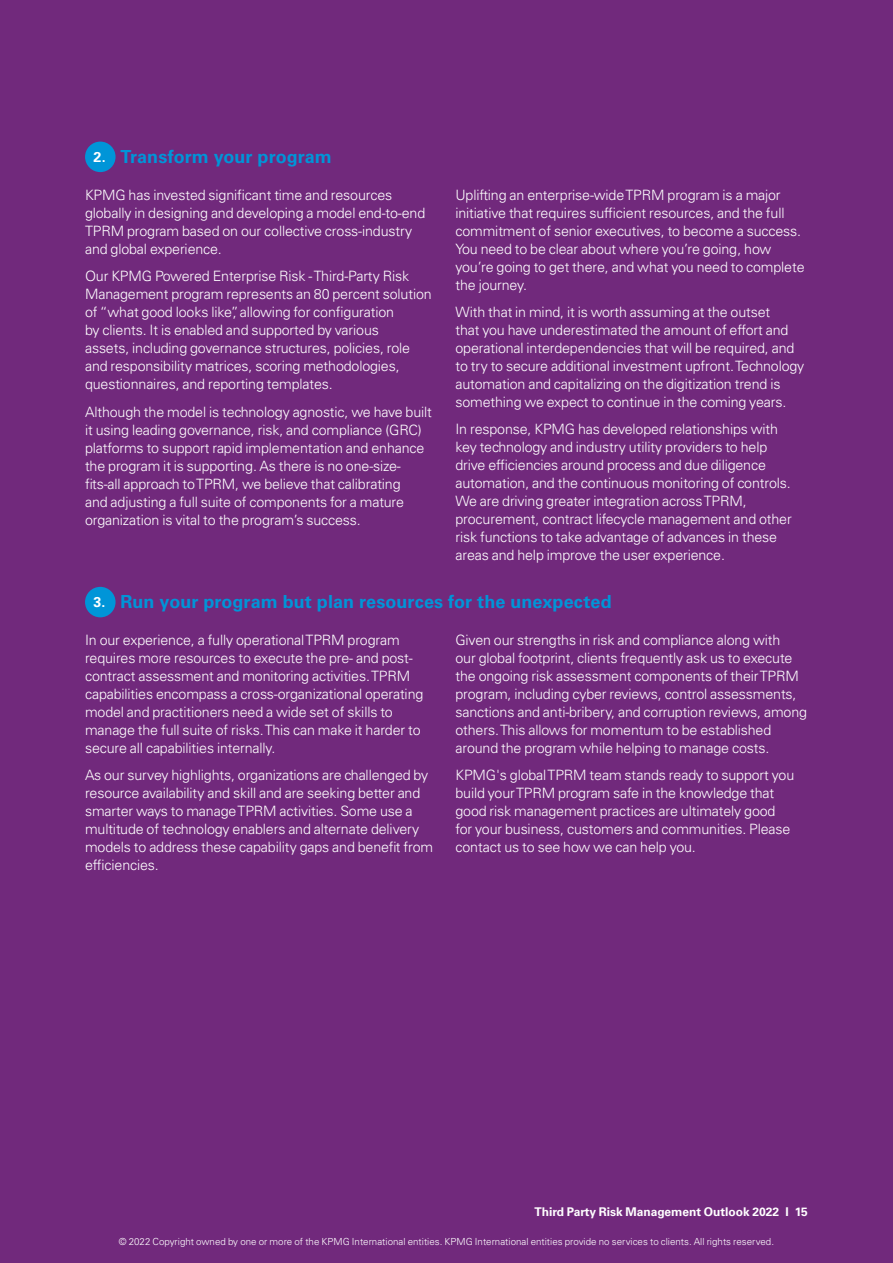
<style>
.page{position:relative;width:893px;height:1263px;background:#71297c}
.page>*{position:absolute;margin:0;border:0;box-sizing:border-box;transform-origin:0 0}
.t1{font:700 18px "Univers LT Std";letter-spacing:.005em;color:#0095d8}
.t2{font:300 14.25px/18px "Univers LT Std";letter-spacing:-.01em;color:#fff}
.t3{font:700 12px "Univers LT Std";color:#fff}
.t4{font:300 9.75px "Univers LT Std";color:#fff}
.s1{font-size:14.25px;color:#fff}
</style>
<div class="page">
<div style="left:85px;top:142px;width:31px;height:30px;background:#0095d8;border-radius:50%"></div>
<div style="left:85px;top:587px;width:31px;height:30px;background:#0095d8;border-radius:50%"></div>
<p class="t1" style="left:93px;top:146px;width:240px"><span class="s1">2.</span> Transform your program</p>
<p class="t2" style="left:85px;top:186px;width:342px">KPMG has invested significant time and resources globally in designing and developing a model end-to-end TPRM program based on our collective cross-industry and global experience.</p>
<p class="t2" style="left:85px;top:267px;width:348px">Our KPMG Powered Enterprise Risk - Third-Party Risk Management program represents an 80 percent solution of “what good looks like”, allowing for configuration<br>by clients. It is enabled and supported by various<br>assets, including governance structures, policies, role and responsibility matrices, scoring methodologies, questionnaires, and reporting templates.</p>
<p class="t2" style="left:85px;top:402px;width:348px">Although the model is technology agnostic, we have built it using leading governance, risk, and compliance (GRC) platforms to support rapid implementation and enhance the program it is supporting. As there is no one-size&shy;fits-all approach to TPRM, we believe that calibrating<br>and adjusting a full suite of components for a mature organization is vital to the program’s success.</p>
<p class="t2" style="left:455px;top:186px;width:351px">Uplifting an enterprise-wide TPRM program is a major initiative that requires sufficient resources, and the full commitment of senior executives, to become a success.<br>You need to be clear about where you’re going, how you’re going to get there, and what you need to complete the journey.</p>
<p class="t2" style="left:455px;top:303px;width:350px">With that in mind, it is worth assuming at the outset<br>that you have underestimated the amount of effort and operational interdependencies that will be required, and to try to secure additional investment upfront. Technology automation and capitalizing on the digitization trend is something we expect to continue in the coming years.</p>
<p class="t2" style="left:455px;top:420px;width:338px">In response, KPMG has developed relationships with key technology and industry utility providers to help drive efficiencies around process and due diligence automation, and the continuous monitoring of controls.<br>We are driving greater integration across TPRM, procurement, contract lifecycle management and other risk functions to take advantage of advances in these areas and help improve the user experience.</p>
<p class="t1" style="left:94px;top:591px;width:520px"><span class="s1">3.</span> Run your program but plan resources for the unexpected</p>
<p class="t2" style="left:85px;top:630px;width:340px">In our experience, a fully operational TPRM program requires more resources to execute the pre- and post&shy;contract assessment and monitoring activities. TPRM capabilities encompass a cross-organizational operating model and practitioners need a wide set of skills to manage the full suite of risks. This can make it harder to secure all capabilities internally.</p>
<p class="t2" style="left:85px;top:765px;width:350px">As our survey highlights, organizations are challenged by resource availability and skill and are seeking better and smarter ways to manage TPRM activities. Some use a multitude of technology enablers and alternate delivery models to address these capability gaps and benefit from efficiencies.</p>
<p class="t2" style="left:455px;top:630px;width:353px">Given our strengths in risk and compliance along with<br>our global footprint, clients frequently ask us to execute the ongoing risk assessment components of their TPRM program, including cyber reviews, control assessments, sanctions and anti-bribery, and corruption reviews, among others. This allows for momentum to be established around the program while helping to manage costs.</p>
<p class="t2" style="left:455px;top:765px;width:340px">KPMG's global TPRM team stands ready to support you build your TPRM program safe in the knowledge that good risk management practices are ultimately good for your business, customers and communities. Please contact us to see how we can help you.</p>
<p class="t3" style="left:534px;top:1205px;width:275px">Third Party Risk Management Outlook 2022 I 15</p>
<p class="t4" style="left:119px;top:1235px;width:657px">© 2022 Copyright owned by one or more of the KPMG International entities. KPMG International entities provide no services to clients. All rights reserved.</p>
</div>
